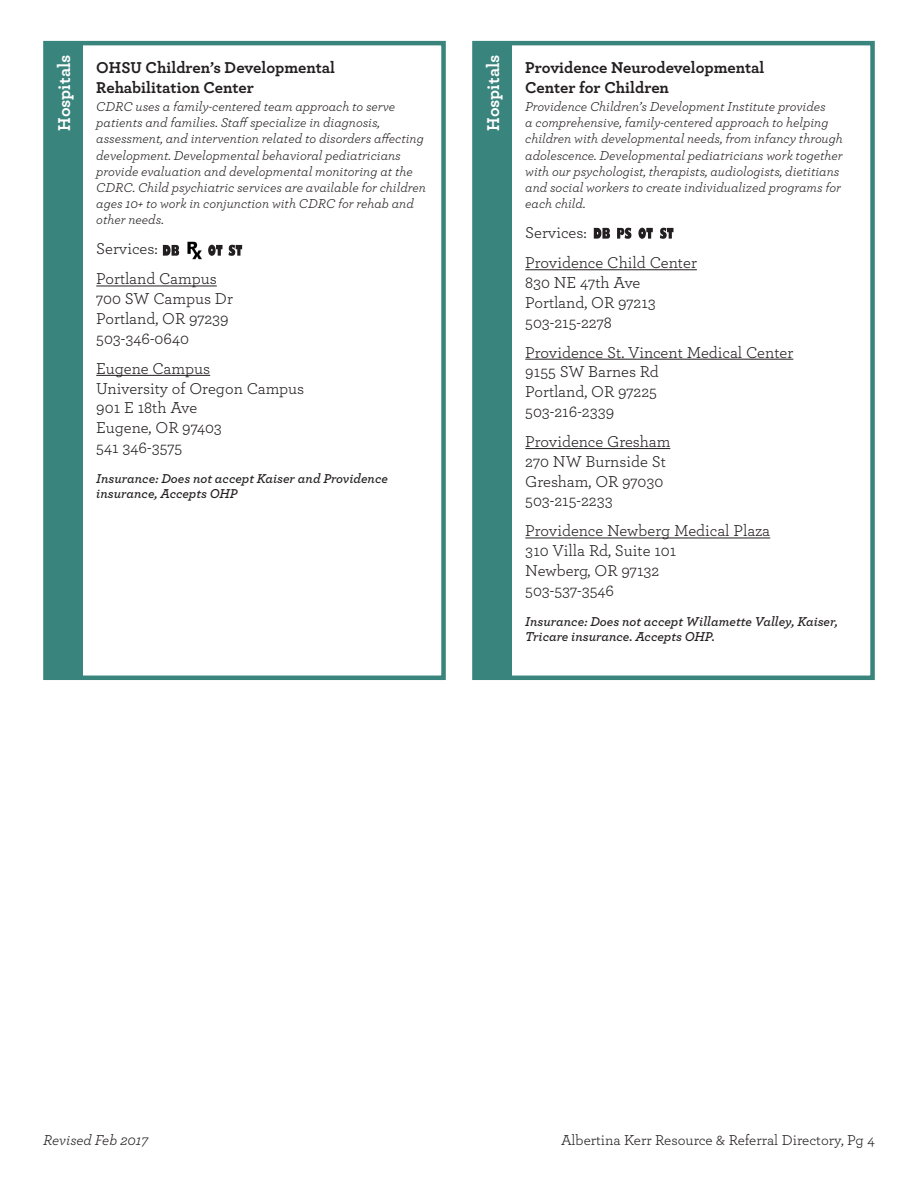
<style>
.page{position:relative;width:918px;height:1188px;background:#fff}
.page>*{position:absolute;margin:0;border:0;box-sizing:border-box;transform-origin:0 0}
.t1{font:700 18px "Archer";letter-spacing:-.005em;color:#fff}
.t2{font:16.5px "Archer";color:#231f20}
.t3{font:700 16.5px/19.8px "Archer";color:#231f20}
.t4{font:15px "Archer";color:#231f20}
.t5{font:italic 15px "Archer";color:#231f20}
.t6{font:italic 13.5px/16.2px "Archer";color:#231f20}
.t7{font:italic 600 13.5px/15px "Archer";color:#231f20}
</style>
<div class="page">
<div style="left:45px;top:43px;width:38px;height:635px;background:#39847c"></div>
<div style="left:474px;top:43px;width:38px;height:635px;background:#39847c"></div>
<div style="left:43px;top:41px;width:403px;height:639px;border:4px solid #39847c"></div>
<div style="left:472px;top:41px;width:403px;height:639px;border:4px solid #39847c"></div>
<hr style="left:96px;top:286px;width:121px;height:1px;background:#231f20">
<hr style="left:96px;top:375px;width:114px;height:1px;background:#231f20">
<hr style="left:525px;top:269px;width:172px;height:1px;background:#231f20">
<hr style="left:525px;top:359px;width:268px;height:1px;background:#231f20">
<hr style="left:525px;top:448px;width:145px;height:1px;background:#231f20">
<hr style="left:525px;top:538px;width:245px;height:1px;background:#231f20">
<svg style="left:594px;top:228px;width:16px;height:11px"></svg>
<svg style="left:638px;top:228px;width:15px;height:11px"></svg>
<svg style="left:660px;top:228px;width:14px;height:11px"></svg>
<svg style="left:617px;top:228px;width:14px;height:11px"></svg>
<svg style="left:163px;top:245px;width:16px;height:11px"></svg>
<svg style="left:208px;top:245px;width:34px;height:11px"></svg>
<img style="left:187px;top:241px;width:15px;height:19px">
<p class="t1" style="left:50px;top:131px;width:77px;rotate:-90deg">Hospitals</p>
<p class="t1" style="left:479px;top:131px;width:77px;rotate:-90deg">Hospitals</p>
<p class="t3" style="left:96px;top:57px;width:240px">OHSU Children’s Developmental<br>Rehabilitation Center</p>
<p class="t6" style="left:96px;top:98px;width:331px">CDRC uses a family-centered team approach to serve patients and families. Staff specialize in diagnosis, assessment, and intervention related to disorders affecting development. Developmental behavioral pediatricians provide evaluation and developmental monitoring at the CDRC. Child psychiatric services are available for children ages 10+ to work in conjunction with CDRC for rehab and other needs.</p>
<p class="t2" style="left:96px;top:237px;width:63px">Services:</p>
<p class="t2" style="left:96px;top:267px;width:122px">Portland Campus</p>
<p class="t2" style="left:96px;top:287px;width:138px">700 SW Campus Dr</p>
<p class="t2" style="left:96px;top:307px;width:134px">Portland, OR 97239</p>
<p class="t2" style="left:96px;top:327px;width:94px">503-346-0640</p>
<p class="t2" style="left:96px;top:357px;width:115px">Eugene Campus</p>
<p class="t2" style="left:96px;top:377px;width:210px">University of Oregon Campus</p>
<p class="t2" style="left:96px;top:396px;width:103px">901 E 18th Ave</p>
<p class="t2" style="left:96px;top:416px;width:127px">Eugene, OR 97403</p>
<p class="t2" style="left:96px;top:436px;width:88px">541 346-3575</p>
<p class="t7" style="left:96px;top:470px;width:293px">Insurance: Does not accept Kaiser and Providence insurance, Accepts OHP</p>
<p class="t3" style="left:525px;top:57px;width:241px">Providence Neurodevelopmental</p>
<p class="t3" style="left:525px;top:76px;width:145px">Center for Children</p>
<p class="t6" style="left:525px;top:98px;width:319px">Providence Children’s Development Institute provides<br>a comprehensive, family-centered approach to helping children with developmental needs, from infancy through adolescence. Developmental pediatricians work together with our psychologist, therapists, audiologists, dietitians and social workers to create individualized programs for each child.</p>
<p class="t2" style="left:525px;top:221px;width:63px">Services:</p>
<p class="t2" style="left:525px;top:251px;width:173px">Providence Child Center</p>
<p class="t2" style="left:525px;top:271px;width:117px">830 NE 47th Ave</p>
<p class="t2" style="left:525px;top:291px;width:132px">Portland, OR 97213</p>
<p class="t2" style="left:525px;top:311px;width:88px">503-215-2278</p>
<p class="t2" style="left:525px;top:341px;width:270px">Providence St. Vincent Medical Center</p>
<p class="t2" style="left:525px;top:360px;width:135px">9155 SW Barnes Rd</p>
<p class="t2" style="left:525px;top:380px;width:133px">Portland, OR 97225</p>
<p class="t2" style="left:525px;top:400px;width:90px">503-216-2339</p>
<p class="t2" style="left:525px;top:430px;width:147px">Providence Gresham</p>
<p class="t2" style="left:525px;top:450px;width:142px">270 NW Burnside St</p>
<p class="t2" style="left:525px;top:470px;width:140px">Gresham, OR 97030</p>
<p class="t2" style="left:525px;top:489px;width:89px">503-215-2233</p>
<p class="t2" style="left:525px;top:519px;width:246px">Providence Newberg Medical Plaza</p>
<p class="t2" style="left:525px;top:539px;width:153px">310 Villa Rd, Suite 101</p>
<p class="t2" style="left:525px;top:559px;width:136px">Newberg, OR 97132</p>
<p class="t2" style="left:525px;top:579px;width:90px">503-537-3546</p>
<p class="t7" style="left:525px;top:613px;width:314px">Insurance: Does not accept Willamette Valley, Kaiser,<br>Tricare insurance. Accepts OHP.</p>
<p class="t5" style="left:43px;top:1129px;width:107px">Revised Feb 2017</p>
<p class="t4" style="left:561px;top:1129px;width:315px">Albertina Kerr Resource &amp; Referral Directory, Pg 4</p>
</div>
